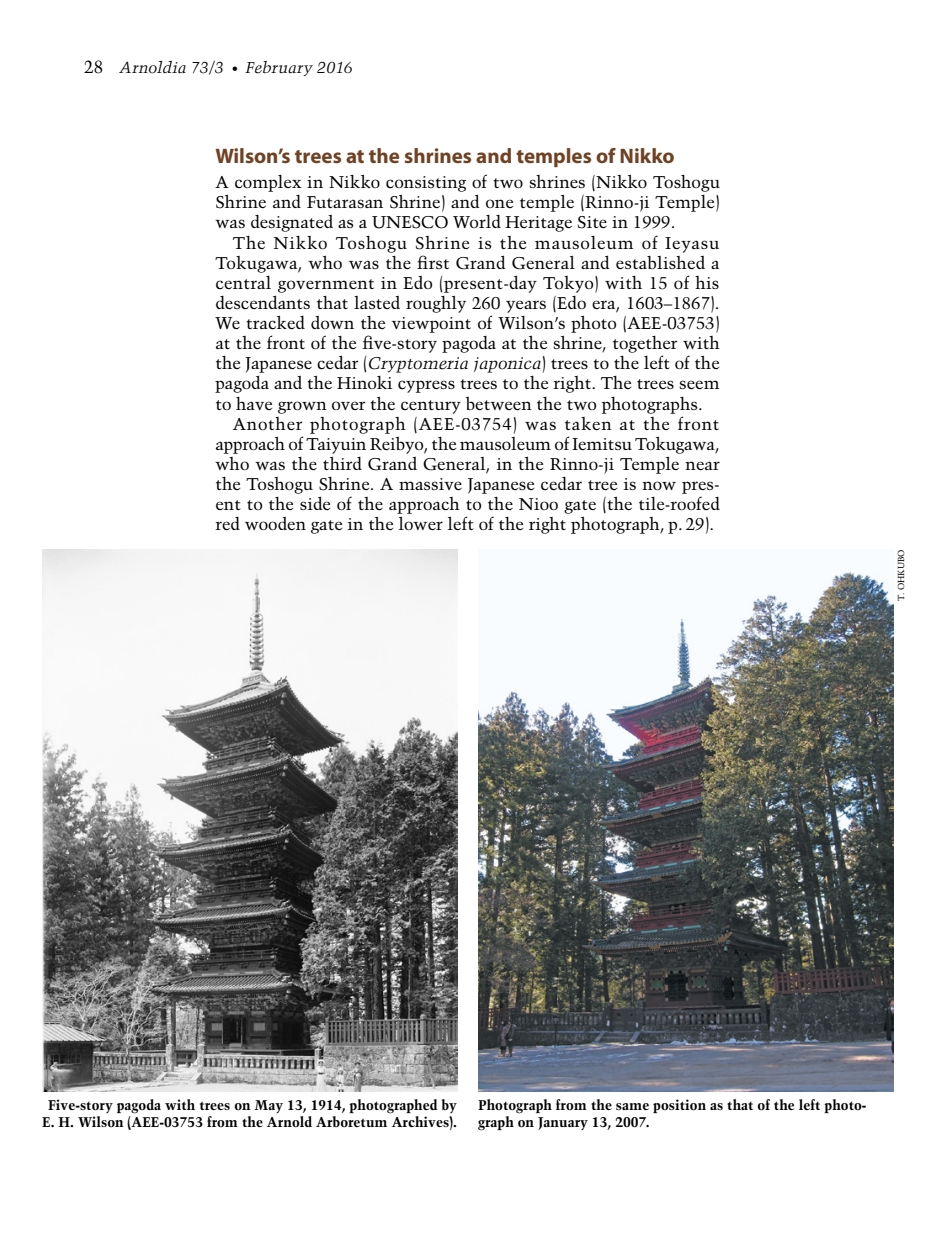
<style>
.page{position:relative;width:930px;height:1260px;background:#fff}
.page>*{position:absolute;margin:0;border:0;box-sizing:border-box;transform-origin:0 0}
.t1{font:700 21px "Myriad Pro";color:#704224}
.t2{font:16.97px/20.1px "Trump Mediaeval";color:#000;text-align:justify}
.t3{font:italic 15.75px "Trump Mediaeval";letter-spacing:.005em;color:#000}
.t4{font:700 14px/16.6px "Trump Mediaeval";color:#000;text-align:center}
.t5{font:8.75px "Trump Mediaeval";color:#000}
.s1{font-style:normal;font-size:17.5px}
.s2{font-size:12.25px}
.s3{font-style:italic}
</style>
<div class="page">
<img style="left:42px;top:550px;width:415px;height:542px">
<img style="left:478px;top:567px;width:415px;height:525px">
<p class="t3" style="left:84px;top:58px;width:270px"><span class="s1">28</span> Arnoldia 73/3 <span class="s2">•</span> February 2016</p>
<p class="t1" style="left:215px;top:142px;width:460px">Wilson’s trees at the shrines and temples of Nikko</p>
<p class="t2" style="left:215px;top:172px;width:506px">A complex in Nikko consisting of two shrines (Nikko Toshogu Shrine and Futarasan Shrine) and one temple (Rinno-ji Temple) was designated as a UNESCO World Heritage Site in 1999.</p>
<p class="t2" style="left:215px;top:232px;width:506px;text-indent:18px">The Nikko Toshogu Shrine is the mausoleum of Ieyasu Tokugawa, who was the first Grand General and established a central government in Edo (present-day Tokyo) with 15 of his descendants that lasted roughly 260 years (Edo era, 1603–1867).<br>We tracked down the viewpoint of Wilson’s photo (AEE-03753) at the front of the five-story pagoda at the shrine, together with the Japanese cedar (<span class="s3">Cryptomeria japonica</span>) trees to the left of the pagoda and the Hinoki cypress trees to the right. The trees seem to have grown over the century between the two photographs.</p>
<p class="t2" style="left:215px;top:414px;width:506px;text-indent:18px">Another photograph (AEE-03754) was taken at the front approach of Taiyuin Reibyo, the mausoleum of Iemitsu Tokugawa, who was the third Grand General, in the Rinno-ji Temple near the Toshogu Shrine. A massive Japanese cedar tree is now pres&shy;ent to the side of the approach to the Nioo gate (the tile-roofed red wooden gate in the lower left of the right photograph, p. 29).</p>
<p class="t5" style="left:895px;top:601px;width:53px;rotate:-90deg">T. OHKUBO</p>
<p class="t4" style="left:42px;top:1097px;width:416px">Five-story pagoda with trees on May 13, 1914, photographed by<br>E. H. Wilson (AEE-03753 from the Arnold Arboretum Archives).</p>
<p class="t4" style="left:478px;top:1097px;width:390px;text-align:left">Photograph from the same position as that of the left photo&shy;graph on January 13, 2007.</p>
</div>
